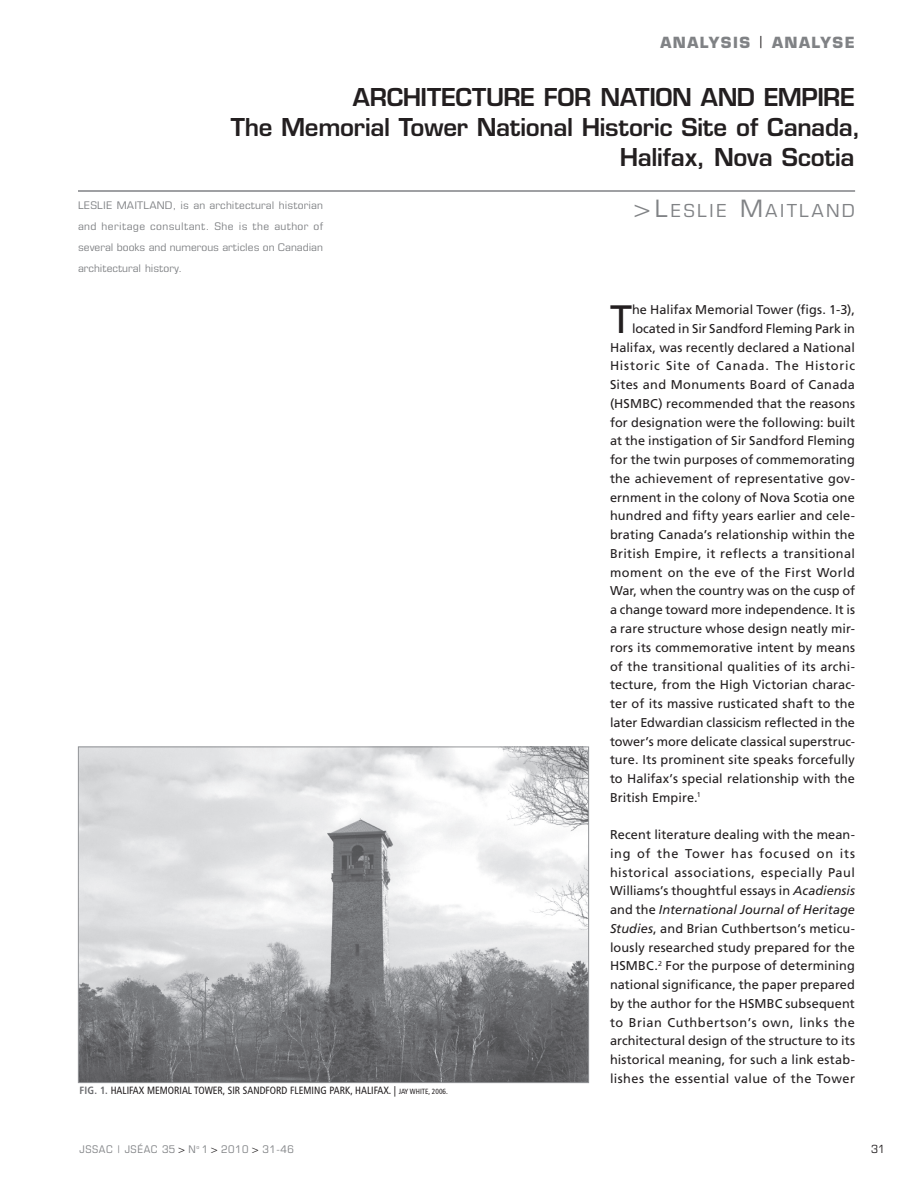
<style>
.page{position:relative;width:918px;height:1188px;background:#fff}
.page>*{position:absolute;margin:0;border:0;box-sizing:border-box;transform-origin:0 0}
.t1{font:39.6px "Frutiger";color:#231f20}
.t2{font:600 24px/30px "Eurostile";letter-spacing:-.015em;color:#231f20;text-align:right}
.t3{font:condensed 18px "Eurostile";letter-spacing:.1em;color:#808285;scale:1.2 1}
.t4{font:700 15px "Eurostile";color:#808285}
.t5{font:12.75px/18.8px "Frutiger";letter-spacing:.01em;color:#231f20;text-align:justify}
.t6{font:12.75px "Frutiger";letter-spacing:-.01em;color:#231f20}
.t7{font:12.75px "Frutiger";letter-spacing:.055em;color:#231f20}
.t8{font:12.75px "Frutiger";letter-spacing:.035em;color:#231f20}
.t9{font:condensed 11.25px "Eurostile";color:#231f20;scale:1.1 1}
.t10{font:condensed 10.5px/21px "Eurostile";color:#808285;text-align:justify;scale:1.2 1}
.t11{font:condensed 10.5px "Frutiger";color:#231f20}
.t12{font:condensed 10.5px "Eurostile";letter-spacing:.05em;color:#808285;scale:1.1 1}
.s1{font-weight:400;font-stretch:condensed;font-size:16.5px;color:#231f20}
.s2{font-size:24px}
.s3{font-weight:700;color:#6c6d70}
.s4{font-size:7.5px}
.s5{font-style:italic}
.s6{color:#231f20}
</style>
<div class="page">
<hr style="left:78px;top:190px;width:777px;height:2px;background:#808285">
<img style="left:80px;top:749px;width:507px;height:332px">
<p class="t4" style="left:660px;top:34px;width:14px">ANAL</p>
<p class="t4" style="left:709px;top:34px;width:77px">YSis <span class="s1">|</span>ANAL</p>
<p class="t4" style="left:820px;top:34px;width:36px">YSe</p>
<p class="t2" style="left:353px;top:82px;width:430px">Architecture for Nation and Emp</p>
<p class="t2" style="left:231px;top:82px;width:631px">ire<br>The Memorial Tower National Historic Site of Canada,<br>Halifax, Nova Scotia</p>
<p class="t3" style="left:633px;top:200px;width:186px"><span class="s2">&gt;L</span>ESLIE <span class="s2">M</span>AITLAND</p>
<p class="t10" style="left:78px;top:195px;width:11px">Leslie</p>
<p class="t10" style="left:117px;top:195px;width:7px">Maitland</p>
<p class="t10" style="left:78px;top:195px;width:206px;text-indent:95px">, is an architectural historian and heritage consultant. She is the author of several books and numerous articles on Canadian architectural history.</p>
<p class="t11" style="left:80px;top:1084px;width:370px"><span class="s3">Fig. 1.</span> HALIFAX MEMORIAL TOWER, SIR SANDFORD FLEMING PARK, HALIFAX. | <span class="s4">JAY WHITE, 2006.</span></p>
<p class="t1" style="left:610px;top:296px;width:24px">T</p>
<p class="t5" style="left:632px;top:300px;width:224px">he Halifax Memorial Tower (figs. 1-3),</p>
<p class="t6" style="left:632px;top:321px;width:224px">located in Sir Sandford Fleming Park in</p>
<p class="t5" style="left:610px;top:338px;width:246px">Halifax, was recently declared a National</p>
<p class="t7" style="left:610px;top:358px;width:247px">Historic Site of Canada. The Historic</p>
<p class="t5" style="left:610px;top:375px;width:246px">Sites and Monuments Board of Canada</p>
<p class="t5" style="left:610px;top:394px;width:246px">(HSMBC) recommended that the reasons</p>
<p class="t5" style="left:610px;top:413px;width:246px">for designation were the following: built</p>
<p class="t5" style="left:610px;top:432px;width:246px">at the instigation of Sir Sandford Fleming</p>
<p class="t5" style="left:610px;top:450px;width:246px">for the twin purposes of commemorating</p>
<p class="t5" style="left:610px;top:469px;width:247px">the achievement of representative gov-</p>
<p class="t5" style="left:610px;top:488px;width:246px">ernment in the colony of Nova Scotia one</p>
<p class="t5" style="left:610px;top:507px;width:247px">hundred and fifty years earlier and cele-</p>
<p class="t5" style="left:610px;top:525px;width:246px">brating Canada’s relationship within the</p>
<p class="t5" style="left:610px;top:544px;width:246px">British Empire, it reflects a transitional</p>
<p class="t8" style="left:610px;top:565px;width:246px">moment on the eve of the First World</p>
<p class="t5" style="left:610px;top:582px;width:247px">War, when the country was on the cusp of</p>
<p class="t5" style="left:610px;top:600px;width:246px">a change toward more independence. It is</p>
<p class="t5" style="left:610px;top:619px;width:247px">a rare structure whose design neatly mir-</p>
<p class="t5" style="left:610px;top:638px;width:246px">rors its commemorative intent by means</p>
<p class="t5" style="left:610px;top:657px;width:247px">of the transitional qualities of its archi-</p>
<p class="t5" style="left:610px;top:675px;width:247px">tecture, from the High Victorian charac-</p>
<p class="t5" style="left:610px;top:694px;width:246px">ter of its massive rusticated shaft to the</p>
<p class="t5" style="left:610px;top:713px;width:246px">later Edwardian classicism reflected in the</p>
<p class="t5" style="left:610px;top:732px;width:247px">tower’s more delicate classical superstruc-</p>
<p class="t5" style="left:610px;top:750px;width:246px">ture. Its prominent site speaks forcefully</p>
<p class="t5" style="left:610px;top:769px;width:246px">to Halifax’s special relationship with the</p>
<p class="t5" style="left:610px;top:788px;width:92px">British Empire.<sup>1</sup></p>
<p class="t5" style="left:610px;top:825px;width:247px">Recent literature dealing with the mean&shy;ing of the Tower has focused on its historical associations, especially Paul Williams’s thoughtful essays in <span class="s5">Acadiensis </span>and the <span class="s5">International Journal of Heritage Studies</span>, and Brian Cuthbertson’s meticu&shy;lously researched study prepared for the HSMBC.<sup>2</sup> For the purpose of determining national significance, the paper prepared by the author for the HSMBC subsequent to Brian Cuthbertson’s own, links the architectural design of the structure to its historical meaning, for such a link estab&shy;lishes the essential value of the Tower</p>
<p class="t12" style="left:80px;top:1143px;width:196px">JSSAC | JSÉAC 35 <span class="s6">&gt;</span> N<sup>o</sup> 1 <span class="s6">&gt;</span> 2010 <span class="s6">&gt;</span> 31-46</p>
<p class="t9" style="left:871px;top:1142px;width:14px">31</p>
</div>
